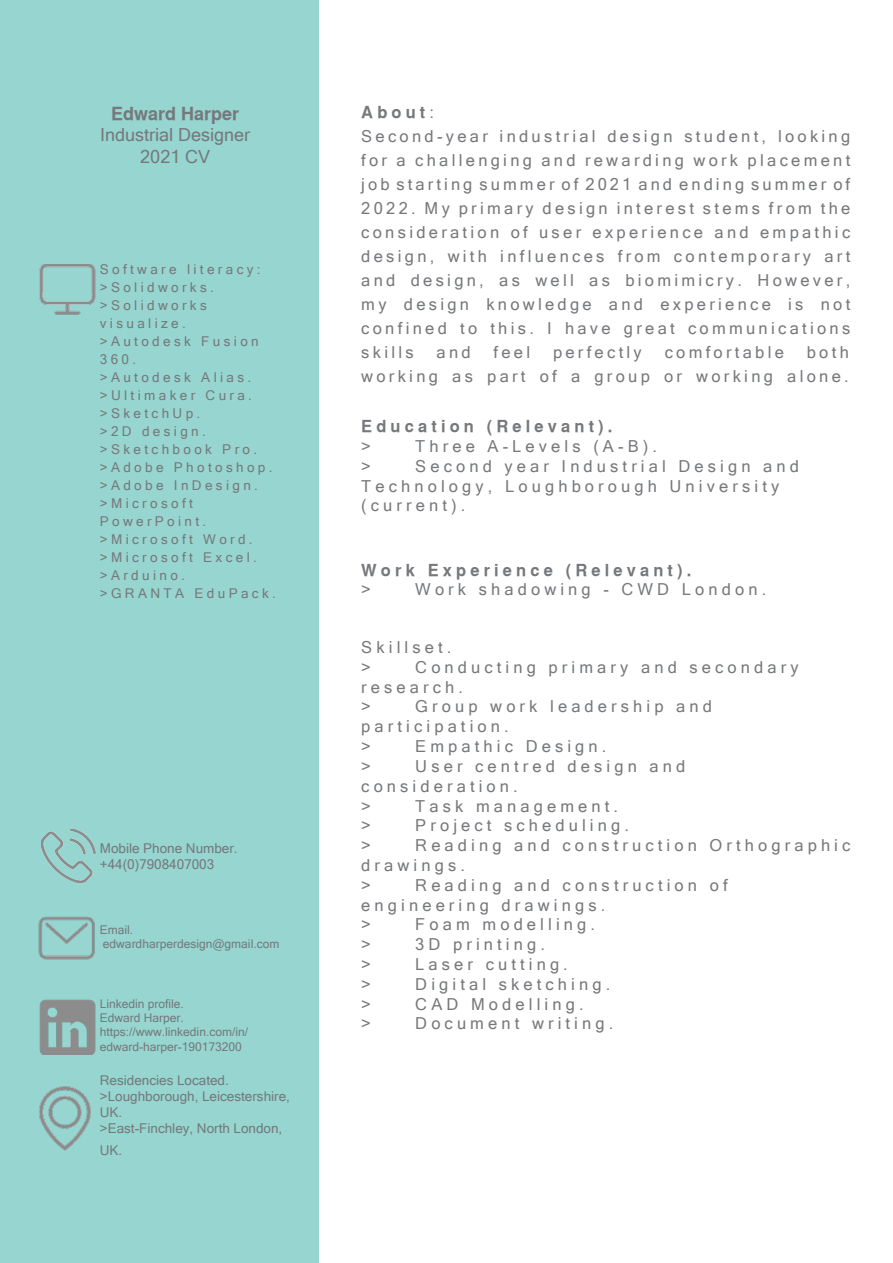
<style>
.page{position:relative;width:893px;height:1263px;background:#fff}
.page>*{position:absolute;margin:0;border:0;box-sizing:border-box;transform-origin:0 0}
.t1{font:18px "Microsoft Sans Serif";color:#76787b}
.t2{font:700 18px "Sans Serif";color:#76787b}
.Paragraph_Style_1{font:16.5px/24px "Microsoft Sans Serif";letter-spacing:.25em;color:#76787b}
.Paragraph_Style_1-2{font:16.5px/24px "Microsoft Sans Serif";letter-spacing:.2em;color:#76787b;text-align:right}
.Paragraph_Style_1-3{font:700 16.5px "Sans Serif";letter-spacing:.25em;color:#76787b}
.t3{font:13.5px/18px "Microsoft Sans Serif";letter-spacing:.25em;color:#76787b}
.t4{font:13.5px/16.2px "Microsoft Sans Serif";color:#76787b}
.t5{font:12px/14.4px "Microsoft Sans Serif";color:#76787b}
.s1{font-family:"Microsoft Sans Serif";font-weight:400}
</style>
<div class="page">
<div style="left:0;top:0;width:319px;height:1263px;background:#96d5d0"></div>
<img style="left:38px;top:916px;width:57px;height:44px">
<img style="left:41px;top:829px;width:55px;height:55px">
<img style="left:39px;top:1086px;width:52px;height:64px">
<img style="left:40px;top:264px;width:56px;height:50px">
<img style="left:40px;top:1000px;width:56px;height:55px">
<p class="t2" style="left:111px;top:103px;width:130px">Edward Harper</p>
<p class="t1" style="left:100px;top:123px;width:152px">Industrial Designer</p>
<p class="t1" style="left:140px;top:145px;width:71px">2021 CV</p>
<p class="t3" style="left:100px;top:260px;width:162px">Software literacy:</p>
<p class="t3" style="left:100px;top:278px;width:116px">&gt;Solidworks.</p>
<p class="t3" style="left:100px;top:296px;width:109px">&gt;Solidworks visualize.</p>
<p class="t3" style="left:100px;top:332px;width:160px">&gt;Autodesk Fusion<br>360.</p>
<p class="t3" style="left:100px;top:368px;width:153px">&gt;Autodesk Alias.</p>
<p class="t3" style="left:100px;top:386px;width:154px">&gt;Ultimaker Cura.</p>
<p class="t3" style="left:100px;top:404px;width:102px">&gt;SketchUp.</p>
<p class="t3" style="left:100px;top:422px;width:108px">&gt;2D design.</p>
<p class="t3" style="left:100px;top:440px;width:159px">&gt;Sketchbook Pro.</p>
<p class="t3" style="left:100px;top:458px;width:174px">&gt;Adobe Photoshop.</p>
<p class="t3" style="left:100px;top:476px;width:160px">&gt;Adobe InDesign.</p>
<p class="t3" style="left:100px;top:494px;width:108px">&gt;Microsoft<br>PowerPoint.</p>
<p class="t3" style="left:100px;top:530px;width:154px">&gt;Microsoft Word.</p>
<p class="t3" style="left:100px;top:548px;width:159px">&gt;Microsoft Excel.</p>
<p class="t3" style="left:100px;top:566px;width:87px">&gt;Arduino.</p>
<p class="t3" style="left:100px;top:584px;width:178px">&gt;GRANTA EduPack.</p>
<p class="t4" style="left:100px;top:840px;width:139px">Mobile Phone Number. +44(0)7908407003</p>
<p class="t5" style="left:100px;top:922px;width:35px">Email.</p>
<p class="t5" style="left:103px;top:936px;width:178px">edwardharperdesign@gmail.com</p>
<p class="t5" style="left:100px;top:996px;width:86px">Linkedin profile.</p>
<p class="t5" style="left:100px;top:1010px;width:85px">Edward Harper.</p>
<p class="t5" style="left:100px;top:1025px;width:150px">https://www.linkedin.com/in/ edward-harper-190173200</p>
<p class="t4" style="left:100px;top:1071px;width:131px">Residencies Located.</p>
<p class="t4" style="left:100px;top:1088px;width:192px">&gt;Loughborough, Leicestershire,<br>UK.</p>
<p class="t4" style="left:100px;top:1117px;width:184px;line-height:21.6px">&gt;East-Finchley, North London,<br>UK.</p>
<p class="Paragraph_Style_1-3" style="left:361px;top:103px;width:74px">About<span class="s1">:</span></p>
<p class="Paragraph_Style_1" style="left:361px;top:124px;width:490px;text-align:justify">Second-year industrial design student, looking for a challenging and rewarding work placement job starting summer of 2021 and ending summer of 2022. My primary design interest stems from the consideration of user experience and empathic design, with influences from contemporary art and design, as well as biomimicry. However, my design knowledge and experience is not confined to this. I have great communications skills</p>
<p class="Paragraph_Style_1" style="left:437px;top:340px;width:36px">and</p>
<p class="Paragraph_Style_1" style="left:494px;top:340px;width:38px">feel</p>
<p class="Paragraph_Style_1-2" style="left:553px;top:340px;width:90px">perfectly</p>
<p class="Paragraph_Style_1-2" style="left:665px;top:340px;width:121px">comfortable</p>
<p class="Paragraph_Style_1-2" style="left:361px;top:340px;width:489px">both<br>working as part of a group or working alone.</p>
<p class="Paragraph_Style_1-3" style="left:361px;top:417px;width:253px">Education (Relevant).</p>
<p class="Paragraph_Style_1" style="left:361px;top:434px;width:11px">&gt;</p>
<p class="Paragraph_Style_1" style="left:415px;top:434px;width:243px">Three A-Levels (A-B).</p>
<p class="Paragraph_Style_1" style="left:361px;top:454px;width:11px">&gt;</p>
<p class="Paragraph_Style_1" style="left:361px;top:456px;width:439px;line-height:19.8px;text-indent:54px">Second year Industrial Design and<br>Technology, Loughborough University (current).</p>
<p class="Paragraph_Style_1-3" style="left:361px;top:560px;width:332px">Work Experience (Relevant).</p>
<p class="Paragraph_Style_1" style="left:361px;top:577px;width:11px">&gt;</p>
<p class="Paragraph_Style_1" style="left:415px;top:577px;width:352px">Work shadowing - CWD London.</p>
<p class="Paragraph_Style_1" style="left:361px;top:635px;width:92px">Skillset.</p>
<p class="Paragraph_Style_1" style="left:361px;top:655px;width:11px">&gt;</p>
<p class="Paragraph_Style_1" style="left:361px;top:657px;width:439px;line-height:19.8px;text-indent:54px">Conducting primary and secondary research.</p>
<p class="Paragraph_Style_1" style="left:361px;top:694px;width:11px">&gt;</p>
<p class="Paragraph_Style_1" style="left:361px;top:696px;width:352px;line-height:19.8px;text-indent:54px">Group work leadership and participation.</p>
<p class="Paragraph_Style_1" style="left:361px;top:734px;width:11px">&gt;</p>
<p class="Paragraph_Style_1" style="left:415px;top:734px;width:193px">Empathic Design.</p>
<p class="Paragraph_Style_1" style="left:361px;top:754px;width:11px">&gt;</p>
<p class="Paragraph_Style_1" style="left:361px;top:756px;width:326px;line-height:19.8px;text-indent:54px">User centred design and consideration.</p>
<p class="Paragraph_Style_1" style="left:361px;top:793px;width:11px">&gt;</p>
<p class="Paragraph_Style_1" style="left:415px;top:793px;width:204px">Task management.</p>
<p class="Paragraph_Style_1" style="left:361px;top:813px;width:11px">&gt;</p>
<p class="Paragraph_Style_1" style="left:415px;top:813px;width:215px">Project scheduling.</p>
<p class="Paragraph_Style_1" style="left:361px;top:833px;width:11px">&gt;</p>
<p class="Paragraph_Style_1" style="left:361px;top:835px;width:491px;line-height:19.8px;text-indent:54px">Reading and construction Orthographic drawings.</p>
<p class="Paragraph_Style_1" style="left:361px;top:872px;width:11px">&gt;</p>
<p class="Paragraph_Style_1" style="left:361px;top:875px;width:368px;line-height:19.8px;text-indent:54px">Reading and construction of engineering drawings.</p>
<p class="Paragraph_Style_1" style="left:361px;top:912px;width:11px">&gt;</p>
<p class="Paragraph_Style_1" style="left:415px;top:912px;width:181px">Foam modelling.</p>
<p class="Paragraph_Style_1" style="left:361px;top:932px;width:11px">&gt;</p>
<p class="Paragraph_Style_1" style="left:415px;top:932px;width:131px">3D printing.</p>
<p class="Paragraph_Style_1" style="left:361px;top:952px;width:11px">&gt;</p>
<p class="Paragraph_Style_1" style="left:415px;top:952px;width:154px">Laser cutting.</p>
<p class="Paragraph_Style_1" style="left:361px;top:971px;width:11px">&gt;</p>
<p class="Paragraph_Style_1" style="left:415px;top:971px;width:197px">Digital sketching.</p>
<p class="Paragraph_Style_1" style="left:361px;top:991px;width:11px">&gt;</p>
<p class="Paragraph_Style_1" style="left:415px;top:991px;width:170px">CAD Modelling.</p>
<p class="Paragraph_Style_1" style="left:361px;top:1011px;width:11px">&gt;</p>
<p class="Paragraph_Style_1" style="left:415px;top:1011px;width:200px">Document writing.</p>
</div>
